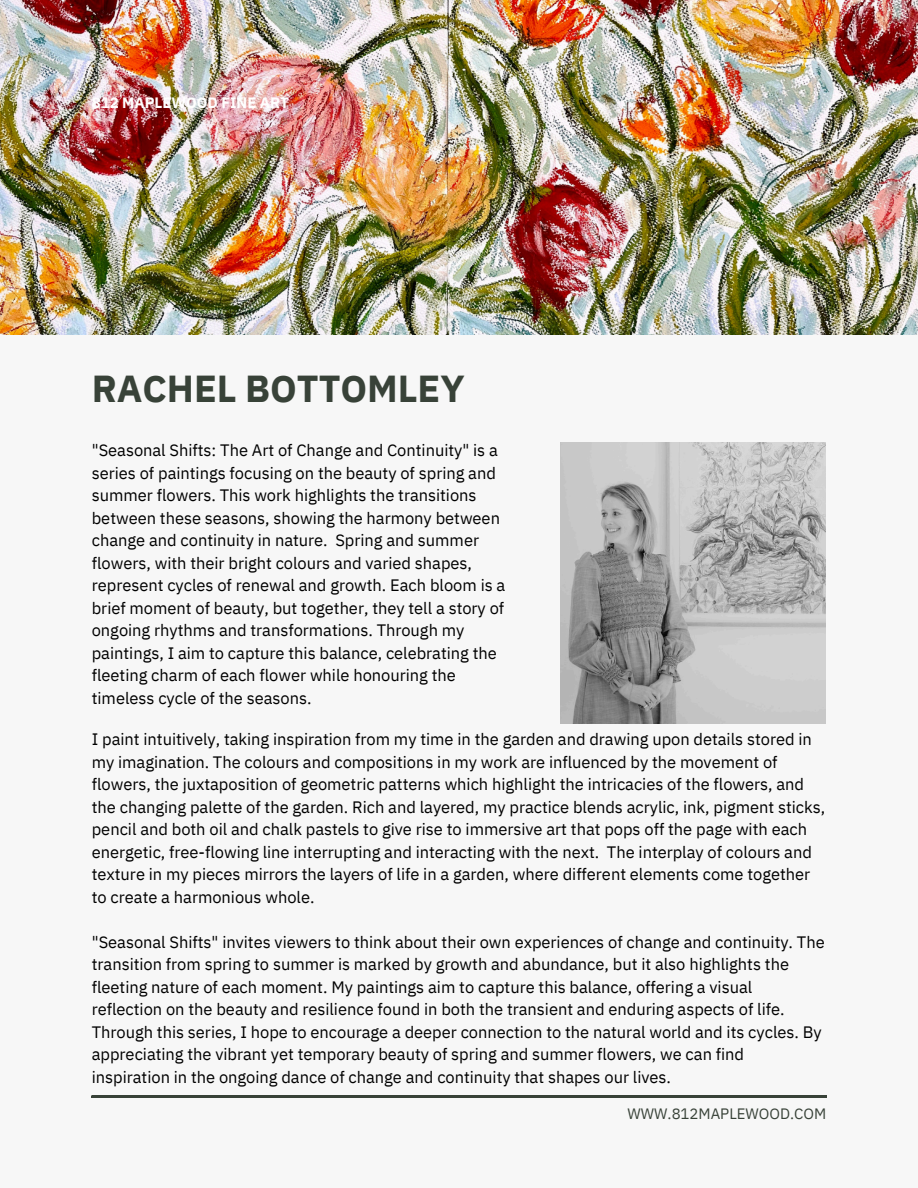
<style>
.page{position:relative;width:918px;height:1188px;background:#f7f7f7}
.page>*{position:absolute;margin:0;border:0;box-sizing:border-box;transform-origin:0 0}
.t1{font:700 37.5px "IBM Plex Sans";color:#384238}
.t2{font:16.5px/22.5px "IBM Plex Sans";color:#000}
.t3{font:15px "IBM Plex Sans";color:#384238}
.t4{font:700 15px "IBM Plex Sans";color:#fff}
</style>
<div class="page">
<img style="left:0;top:0;width:918px;height:335px">
<svg style="left:92px;top:1096px;width:734px;height:1px"></svg>
<img style="left:560px;top:442px;width:266px;height:281px">
<h2 class="t4" style="left:92px;top:92px;width:199px">812 MAPLEWOOD FINE ART</h2>
<p class="t1" style="left:92px;top:363px;width:374px">RACHEL BOTTOMLEY</p>
<p class="t2" style="left:92px;top:439px;width:415px">"Seasonal Shifts: The Art of Change and Continuity" is a series of paintings focusing on the beauty of spring and summer flowers. This work highlights the transitions between these seasons, showing the harmony between change and continuity in nature. Spring and summer flowers, with their bright colours and varied shapes, represent cycles of renewal and growth. Each bloom is a brief moment of beauty, but together, they tell a story of ongoing rhythms and transformations. Through my paintings, I aim to capture this balance, celebrating the fleeting charm of each flower while honouring the timeless cycle of the seasons.</p>
<p class="t2" style="left:92px;top:728px;width:735px">I paint intuitively, taking inspiration from my time in the garden and drawing upon details stored in my imagination. The colours and compositions in my work are influenced by the movement of flowers, the juxtaposition of geometric patterns which highlight the intricacies of the flowers, and the changing palette of the garden. Rich and layered, my practice blends acrylic, ink, pigment sticks, pencil and both oil and chalk pastels to give rise to immersive art that pops off the page with each energetic, free-flowing line interrupting and interacting with the next. The interplay of colours and texture in my pieces mirrors the layers of life in a garden, where different elements come together to create a harmonious whole.</p>
<p class="t2" style="left:92px;top:930px;width:734px">"Seasonal Shifts" invites viewers to think about their own experiences of change and continuity. The transition from spring to summer is marked by growth and abundance, but it also highlights the fleeting nature of each moment. My paintings aim to capture this balance, offering a visual reflection on the beauty and resilience found in both the transient and enduring aspects of life.<br>Through this series, I hope to encourage a deeper connection to the natural world and its cycles. By appreciating the vibrant yet temporary beauty of spring and summer flowers, we can find inspiration in the ongoing dance of change and continuity that shapes our lives.</p>
<p class="t3" style="left:628px;top:1104px;width:200px">WWW.812MAPLEWOOD.COM</p>
</div>
